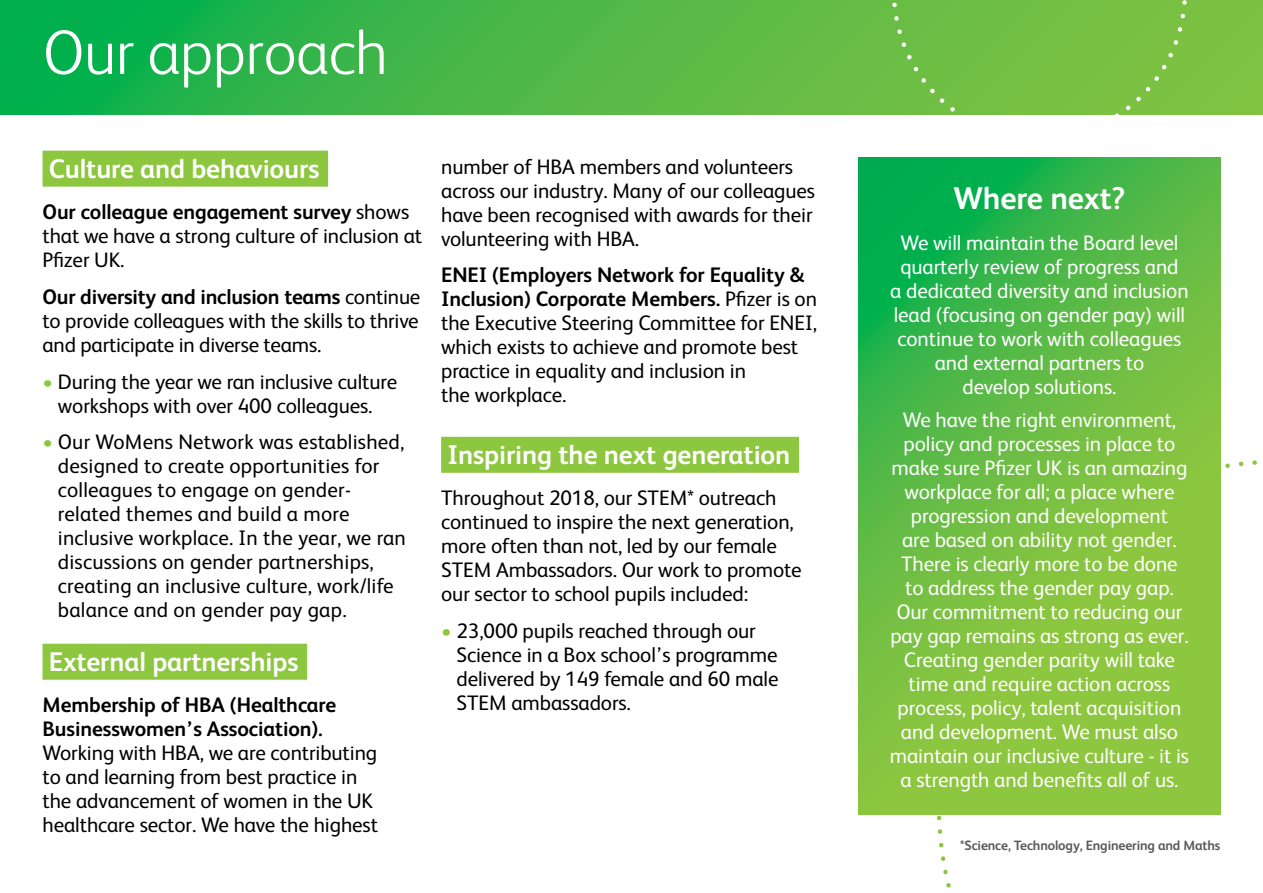
<style>
.page{position:relative;width:1263px;height:893px;background:#fff}
.page>*{position:absolute;margin:0;border:0;box-sizing:border-box;transform-origin:0 0}
.t1{font:300 63px "FS Albert";letter-spacing:-.005em;color:#fff}
.t2{font:700 31.5px "FS Albert";letter-spacing:-.005em;color:#fff}
.t3{font:700 27px "FS Albert";letter-spacing:-.005em;color:#fff}
.t4{font:21px/24px "FS Albert";letter-spacing:-.005em;color:#000}
.t5{font:21px/24px "FS Albert";letter-spacing:-.005em;color:#fff;text-align:center}
.t6{font:700 21px/24px "FS Albert";letter-spacing:-.005em;color:#000}
.t7{font:700 13.5px "FS Albert";letter-spacing:-.01em;color:#58595b}
.s1{font-weight:700}
.s2{color:#8dc63f}
</style>
<div class="page">
<svg style="left:934px;top:813px;width:287px;height:75px"></svg>
<div style="left:43px;top:151px;width:285px;height:36px;background:#8dc63f"></div>
<div style="left:43px;top:644px;width:264px;height:36px;background:#8dc63f"></div>
<div style="left:441px;top:437px;width:358px;height:36px;background:#8dc63f"></div>
<svg style="left:0;top:0;width:1263px;height:115px;background:#40b648"></svg>
<svg style="left:858px;top:157px;width:362px;height:657px;background:#67be44"></svg>
<div style="left:1048px;top:0;width:141px;height:115px;background:#79c143"></div>
<div style="left:890px;top:0;width:150px;height:115px;background:#6fbf44"></div>
<h1 class="t1" style="left:43px;top:11px;width:347px">Our approach</h1>
<p class="t3" style="left:49px;top:151px;width:272px">Culture and behaviours</p>
<p class="t4" style="left:43px;top:199px;width:381px"><span class="s1">Our colleague engagement survey</span> shows that we have a strong culture of inclusion at<br>Pfizer UK.</p>
<p class="t4" style="left:43px;top:284px;width:379px;text-align:justify"><span class="s1">Our diversity and inclusion teams</span> continue to provide colleagues with the skills to thrive and participate in diverse teams.</p>
<p class="t4" style="left:43px;top:368px;width:356px;text-align:center"><span class="s2">•</span> During the year we ran inclusive culture workshops with over 400 colleagues.</p>
<p class="t4" style="left:58px;top:429px;width:349px;text-indent:-15px"><span class="s2">•</span> Our WoMens Network was established, designed to create opportunities for colleagues to engage on gender&shy;related themes and build a more inclusive workplace. In the year, we ran discussions on gender partnerships, creating an inclusive culture, work/life balance and on gender pay gap.</p>
<p class="t3" style="left:49px;top:644px;width:251px">External partnerships</p>
<p class="t6" style="left:43px;top:692px;width:295px">Membership of HBA (Healthcare<br>Businesswomen’s Association).</p>
<p class="t4" style="left:43px;top:740px;width:337px">Working with HBA, we are contributing to and learning from best practice in the advancement of women in the UK healthcare sector. We have the highest</p>
<p class="t4" style="left:441px;top:153px;width:375px">number of HBA members and volunteers across our industry. Many of our colleagues have been recognised with awards for their volunteering with HBA.</p>
<p class="t4" style="left:441px;top:262px;width:377px"><span class="s1">ENEI (Employers Network for Equality &amp; Inclusion) Corporate Members.</span> Pfizer is on the Executive Steering Committee for ENEI, which exists to achieve and promote best practice in equality and inclusion in<br>the workplace.</p>
<p class="t3" style="left:448px;top:437px;width:344px">Inspiring the next generation</p>
<p class="t4" style="left:441px;top:485px;width:362px">Throughout 2018, our STEM* outreach continued to inspire the next generation, more often than not, led by our female STEM Ambassadors. Our work to promote our sector to school pupils included:</p>
<p class="t4" style="left:456px;top:618px;width:324px;text-indent:-15px"><span class="s2">•</span> 23,000 pupils reached through our<br>Science in a Box school’s programme delivered by 149 female and 60 male<br>STEM ambassadors.</p>
<h2 class="t2" style="left:953px;top:177px;width:173px">Where next?</h2>
<p class="t5" style="left:890px;top:230px;width:300px">We will maintain the Board level quarterly review of progress and<br>a dedicated diversity and inclusion lead (focusing on gender pay) will continue to work with colleagues and external partners to<br>develop solutions.</p>
<p class="t5" style="left:890px;top:406px;width:301px">We have the right environment, policy and processes in place to make sure Pfizer UK is an amazing workplace for all; a place where progression and development<br>are based on ability not gender.<br>There is clearly more to be done to address the gender pay gap.<br>Our commitment to reducing our pay gap remains as strong as ever.<br>Creating gender parity will take time and require action across process, policy, talent acquisition and development. We must also maintain our inclusive culture - it is a strength and benefits all of us.</p>
<p class="t7" style="left:960px;top:837px;width:262px">*Science, Technology, Engineering and Maths</p>
</div>
